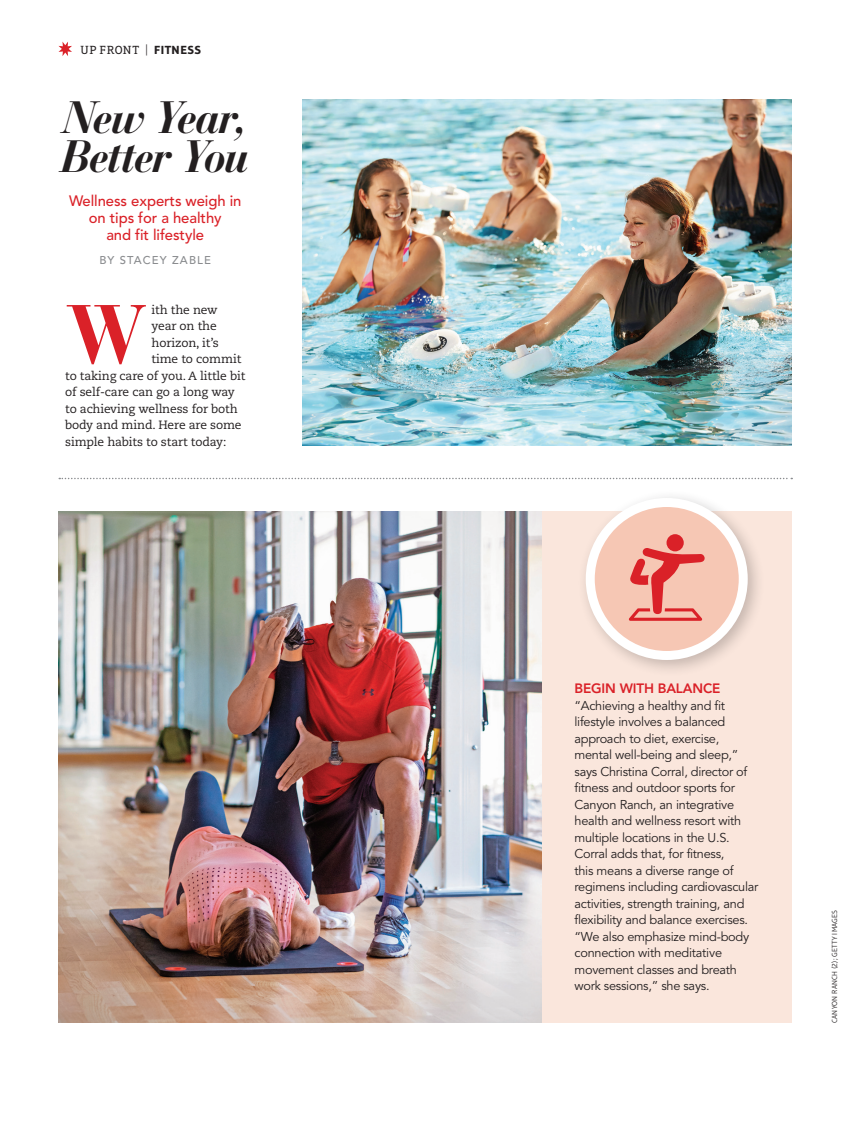
<style>
.page{position:relative;width:864px;height:1134px;background:#fff}
.page>*{position:absolute;margin:0;border:0;box-sizing:border-box;transform-origin:0 0}
.MW_-_FOB_Body_Copy_1st_Graph{font:700 82.35px "Bauer Bodoni Std";color:#da2128}
.MW_-_FOB_Hed{font:italic 700 45px/39px "Bauer Bodoni Std";letter-spacing:-.045em;color:#231f20}
.MW_-_FOB_Deck{font:500 15px/17.2px "Avenir LT Pro";letter-spacing:-.005em;color:#da2128;text-align:center}
.MW_-_Sub_Head{font:800 13.5px "Avenir LT Pro";letter-spacing:-.01em;color:#da2128}
.MW_-_Box_Copy{font:12.75px/16.5px "Avenir LT Pro";letter-spacing:-.02em;color:#231f20}
.MW_-_FOB_Body_Copy_1st_Graph-2{font:12px "Caecilia LT Std";letter-spacing:-.01em;color:#231f20}
.MW_-_FOB_Overline_Text_2{font:12px "Aptifer Slab LT Pro";letter-spacing:.055em;color:#231f20}
.MW_-_FOB_Byline{font:500 11.25px "Avenir LT Pro";letter-spacing:.1em;color:#8a8c8f}
.MW_-_Photo_Credit{font:300 7.5px "Aptifer Sans LT Pro";letter-spacing:.025em;color:#231f20}
.s1{font-family:"Aptifer Sans LT Pro";font-weight:300}
.s2{font-family:"Aptifer Sans LT Pro";font-weight:700}
</style>
<div class="page">
<div style="left:542px;top:512px;width:250px;height:511px;background:#fae6dc"></div>
<img style="left:302px;top:99px;width:490px;height:347px">
<img style="left:58px;top:512px;width:484px;height:511px">
<svg style="left:58px;top:42px;width:14px;height:14px"></svg>
<svg style="left:59px;top:478px;width:733px;height:1px"></svg>
<div style="left:577px;top:490px;width:188px;height:188px;background:#231f20;opacity:.25"></div>
<div style="left:590px;top:502px;width:153px;height:154px;background:#f6c7b4;border-radius:50%"></div>
<div style="left:586px;top:498px;width:162px;height:162px;border:9px solid #fff;border-radius:50%"></div>
<div style="left:667px;top:534px;width:17px;height:17px;background:#da2128;border-radius:50%"></div>
<svg style="left:629px;top:548px;width:76px;height:73px"></svg>
<p class="MW_-_FOB_Overline_Text_2" style="left:80px;top:43px;width:122px">UP FRONT <span class="s1">|</span> <span class="s2">FITNESS</span></p>
<p class="MW_-_FOB_Hed" style="left:61px;top:98px;width:190px">New Year,<br>Better You</p>
<p class="MW_-_FOB_Deck" style="left:69px;top:192px;width:174px">Wellness experts weigh in on tips for a healthy<br>and fit lifestyle</p>
<p class="MW_-_FOB_Byline" style="left:99px;top:253px;width:113px">BY STACEY ZABLE</p>
<p class="MW_-_FOB_Body_Copy_1st_Graph" style="left:65px;top:285px;width:84px">W</p>
<p class="MW_-_FOB_Body_Copy_1st_Graph-2" style="left:152px;top:302px;width:68px">ith the new</p>
<p class="MW_-_FOB_Body_Copy_1st_Graph-2" style="left:152px;top:319px;width:67px">year on the</p>
<p class="MW_-_FOB_Body_Copy_1st_Graph-2" style="left:152px;top:335px;width:69px">horizon, it’s</p>
<p class="MW_-_FOB_Body_Copy_1st_Graph-2" style="left:152px;top:352px;width:91px">time to commit</p>
<p class="MW_-_FOB_Body_Copy_1st_Graph-2" style="left:65px;top:368px;width:182px">to taking care of you. A little bit</p>
<p class="MW_-_FOB_Body_Copy_1st_Graph-2" style="left:65px;top:385px;width:171px">of self-care can go a long way</p>
<p class="MW_-_FOB_Body_Copy_1st_Graph-2" style="left:65px;top:401px;width:174px">to achieving wellness for both</p>
<p class="MW_-_FOB_Body_Copy_1st_Graph-2" style="left:65px;top:418px;width:178px">body and mind. Here are some</p>
<p class="MW_-_FOB_Body_Copy_1st_Graph-2" style="left:65px;top:434px;width:163px">simple habits to start today:</p>
<p class="MW_-_Sub_Head" style="left:574px;top:680px;width:147px">BEGIN WITH BALANCE</p>
<p class="MW_-_Box_Copy" style="left:574px;top:697px;width:186px">“Achieving a healthy and fit lifestyle involves a balanced approach to diet, exercise, mental well-being and sleep,” says Christina Corral, director of fitness and outdoor sports for<br>Canyon Ranch, an integrative health and wellness resort with multiple locations in the U.S.<br>Corral adds that, for fitness,<br>this means a diverse range of regimens including cardiovascular activities, strength training, and flexibility and balance exercises. “We also emphasize mind-body connection with meditative movement classes and breath work sessions,” she says.</p>
<p class="MW_-_Photo_Credit" style="left:830px;top:1023px;width:114px;rotate:-90deg">CANYON RANCH (2); GETTY IMAGES</p>
</div>
